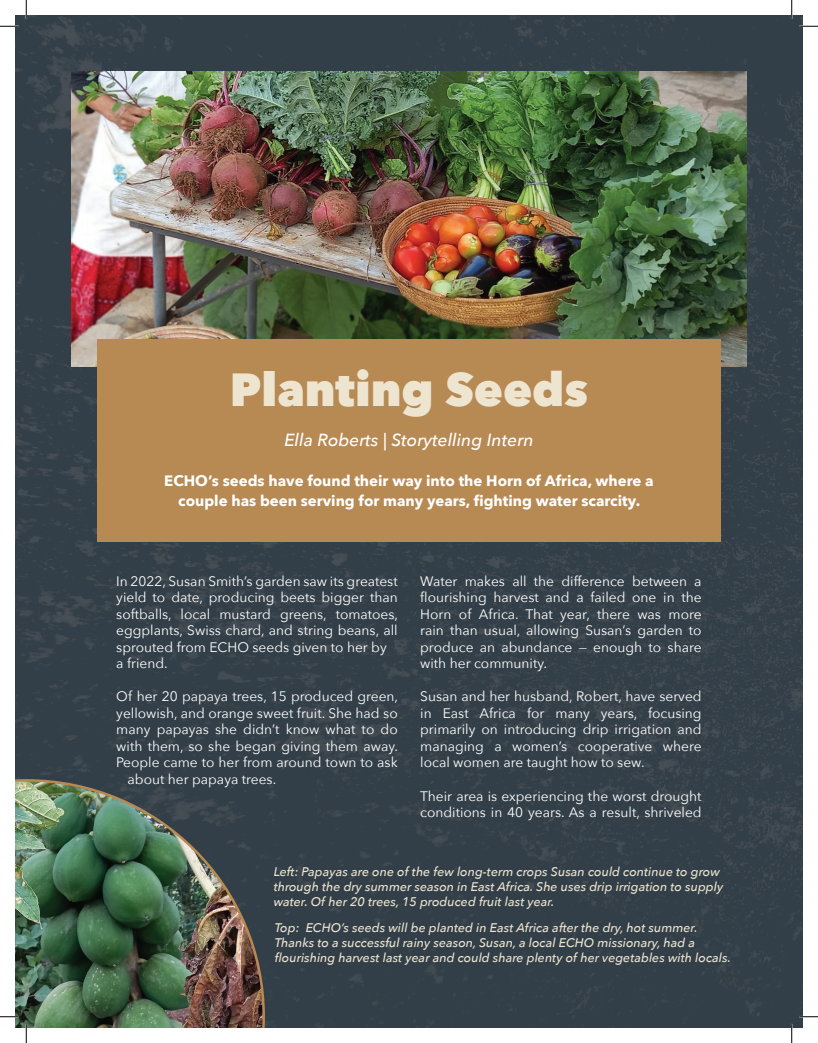
<style>
.page{position:relative;width:818px;height:1043px;background:#fff}
.page>*{position:absolute;margin:0;border:0;box-sizing:border-box;transform-origin:0 0}
.t1{font:800 46.25px "Avenir Next";color:#eee5d0}
.t2{font:italic 500 17.5px "Avenir Next";color:#fff}
.t3{font:700 15px/20px "Avenir Next";color:#fff;text-align:center}
.t4{font:13.75px/16.5px "Avenir Next";color:#fff}
.t5{font:italic 500 12.5px/15px "Avenir Next";color:#eee5d0}
</style>
<div class="page">
<img style="left:15px;top:15px;width:787px;height:1013px">
<img style="left:71px;top:71px;width:675px;height:295px">
<div style="left:97px;top:339px;width:623px;height:202px;background:#b78953"></div>
<img style="left:15px;top:779px;width:250px;height:249px">
<svg style="left:0;top:25px;width:19px;height:2px"></svg>
<svg style="left:799px;top:25px;width:19px;height:2px"></svg>
<svg style="left:0;top:1015px;width:19px;height:2px"></svg>
<svg style="left:799px;top:1015px;width:19px;height:2px"></svg>
<svg style="left:25px;top:0;width:2px;height:19px"></svg>
<svg style="left:25px;top:1024px;width:2px;height:18px"></svg>
<svg style="left:790px;top:0;width:2px;height:19px"></svg>
<svg style="left:790px;top:1024px;width:2px;height:18px"></svg>
<h1 class="t1" style="left:230px;top:361px;width:359px">Planting Seeds</h1>
<p class="t2" style="left:284px;top:425px;width:250px">Ella Roberts | Storytelling Intern</p>
<p class="t3" style="left:164px;top:470px;width:491px">ECHO’s seeds have found their way into the Horn of Africa, where a couple has been serving for many years, fighting water scarcity.</p>
<p class="t4" style="left:116px;top:572px;width:283px">In 2022, Susan Smith’s garden saw its greatest yield to date, producing beets bigger than softballs, local mustard greens, tomatoes, eggplants, Swiss chard, and string beans, all sprouted from ECHO seeds given to her by<br>a friend.</p>
<p class="t4" style="left:116px;top:688px;width:283px">Of her 20 papaya trees, 15 produced green,</p>
<p class="t4" style="left:116px;top:704px;width:283px">yellowish, and orange sweet fruit. She had so</p>
<p class="t4" style="left:116px;top:721px;width:283px">many papayas she didn’t know what to do</p>
<p class="t4" style="left:116px;top:737px;width:283px">with them, so she began giving them away.</p>
<p class="t4" style="left:116px;top:754px;width:283px">People came to her from around town to ask</p>
<p class="t4" style="left:127px;top:770px;width:150px">about her papaya trees.</p>
<p class="t4" style="left:420px;top:572px;width:283px;text-align:justify">Water makes all the difference between a flourishing harvest and a failed one in the Horn of Africa. That year, there was more rain than usual, allowing Susan’s garden to produce an abundance — enough to share with her community.</p>
<p class="t4" style="left:420px;top:688px;width:283px;text-align:justify">Susan and her husband, Robert, have served in East Africa for many years, focusing primarily on introducing drip irrigation and managing a women’s cooperative where local women are taught how to sew.</p>
<p class="t4" style="left:420px;top:787px;width:283px">Their area is experiencing the worst drought conditions in 40 years. As a result, shriveled</p>
<p class="t5" style="left:274px;top:863px;width:451px">Left: Papayas are one of the few long-term crops Susan could continue to grow through the dry summer season in East Africa. She uses drip irrigation to supply water. Of her 20 trees, 15 produced fruit last year.</p>
<p class="t5" style="left:275px;top:919px;width:457px">Top: ECHO’s seeds will be planted in East Africa after the dry, hot summer.<br>Thanks to a successful rainy season, Susan, a local ECHO missionary, had a flourishing harvest last year and could share plenty of her vegetables with locals.</p>
</div>
